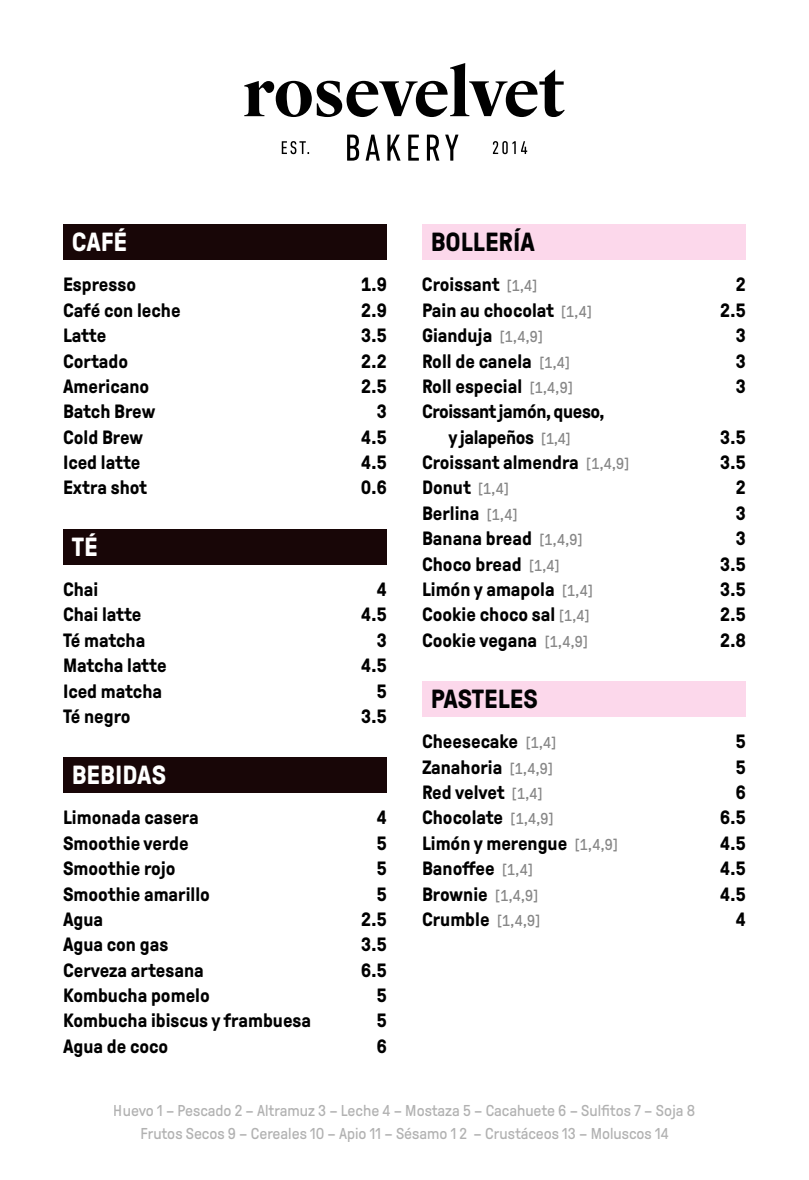
<style>
.page{position:relative;width:809px;height:1180px;background:#fff}
.page>*{position:absolute;margin:0;border:0;box-sizing:border-box;transform-origin:0 0}
.t1{font:700 26.25px "GT Pressura Pro";color:#020203}
.t2{font:700 26.25px "GT Pressura Pro";color:#fff}
.t3{font:700 19.25px "GT Pressura Pro";color:#000}
.t4{font:700 19.25px/25.4px "GT Pressura Pro";letter-spacing:-.02em;color:#000;text-align:center}
.t5{font:15.75px/22.8px "GT Pressura Pro";color:#878787;text-align:center}
.s1{font-weight:400;font-size:15.75px;color:#878787}
</style>
<div class="page">
<svg style="left:347px;top:135px;width:12px;height:26px"></svg>
<svg style="left:365px;top:135px;width:15px;height:26px"></svg>
<svg style="left:387px;top:135px;width:13px;height:26px"></svg>
<svg style="left:408px;top:135px;width:11px;height:26px"></svg>
<svg style="left:427px;top:135px;width:12px;height:26px"></svg>
<svg style="left:445px;top:135px;width:13px;height:26px"></svg>
<svg style="left:282px;top:141px;width:27px;height:13px"></svg>
<svg style="left:493px;top:141px;width:22px;height:13px"></svg>
<svg style="left:521px;top:141px;width:6px;height:13px"></svg>
<svg style="left:244px;top:63px;width:320px;height:54px"></svg>
<div style="left:63px;top:224px;width:324px;height:36px;background:#180607"></div>
<div style="left:422px;top:224px;width:324px;height:36px;background:#fcd8eb"></div>
<div style="left:422px;top:681px;width:324px;height:36px;background:#fcd8eb"></div>
<div style="left:63px;top:528px;width:324px;height:36px;background:#180607"></div>
<div style="left:63px;top:757px;width:324px;height:36px;background:#180607"></div>
<h1 class="t2" style="left:72px;top:228px;width:57px">CAFÉ</h1>
<h1 class="t1" style="left:431px;top:228px;width:106px">BOLLERÍA</h1>
<p class="t3" style="left:63px;top:274px;width:75px">Espresso</p>
<p class="t3" style="left:361px;top:274px;width:28px">1.9</p>
<p class="t3" style="left:63px;top:300px;width:119px">Café con leche</p>
<p class="t3" style="left:361px;top:300px;width:28px">2.9</p>
<p class="t3" style="left:63px;top:325px;width:45px">Latte</p>
<p class="t3" style="left:361px;top:325px;width:28px">3.5</p>
<p class="t3" style="left:63px;top:350px;width:67px">Cortado</p>
<p class="t3" style="left:361px;top:350px;width:28px">2.2</p>
<p class="t3" style="left:63px;top:376px;width:88px">Americano</p>
<p class="t3" style="left:361px;top:376px;width:28px">2.5</p>
<p class="t3" style="left:63px;top:401px;width:94px">Batch Brew</p>
<p class="t3" style="left:376px;top:401px;width:12px">3</p>
<p class="t3" style="left:63px;top:427px;width:82px">Cold Brew</p>
<p class="t3" style="left:361px;top:427px;width:28px">4.5</p>
<p class="t3" style="left:63px;top:452px;width:79px">Iced latte</p>
<p class="t3" style="left:361px;top:452px;width:28px">4.5</p>
<p class="t3" style="left:63px;top:477px;width:86px">Extra shot</p>
<p class="t3" style="left:361px;top:477px;width:28px">0.6</p>
<h1 class="t2" style="left:72px;top:532px;width:27px">TÉ</h1>
<p class="t3" style="left:63px;top:579px;width:37px">Chai</p>
<p class="t3" style="left:376px;top:579px;width:12px">4</p>
<p class="t3" style="left:63px;top:604px;width:80px">Chai latte</p>
<p class="t3" style="left:361px;top:604px;width:28px">4.5</p>
<p class="t3" style="left:63px;top:630px;width:84px">Té matcha</p>
<p class="t3" style="left:376px;top:630px;width:12px">3</p>
<p class="t3" style="left:63px;top:655px;width:105px">Matcha latte</p>
<p class="t3" style="left:361px;top:655px;width:28px">4.5</p>
<p class="t3" style="left:63px;top:680px;width:101px">Iced matcha</p>
<p class="t3" style="left:376px;top:680px;width:12px">5</p>
<p class="t3" style="left:63px;top:706px;width:69px">Té negro</p>
<p class="t3" style="left:361px;top:706px;width:28px">3.5</p>
<h1 class="t2" style="left:72px;top:761px;width:96px">BEBIDAS</h1>
<p class="t3" style="left:63px;top:807px;width:137px">Limonada casera</p>
<p class="t3" style="left:376px;top:807px;width:12px">4</p>
<p class="t3" style="left:63px;top:833px;width:127px">Smoothie verde</p>
<p class="t3" style="left:376px;top:833px;width:12px">5</p>
<p class="t3" style="left:63px;top:858px;width:114px">Smoothie rojo</p>
<p class="t3" style="left:376px;top:858px;width:12px">5</p>
<p class="t3" style="left:63px;top:883px;width:148px">Smoothie amarillo</p>
<p class="t3" style="left:376px;top:883px;width:12px">5</p>
<p class="t3" style="left:63px;top:909px;width:42px">Agua</p>
<p class="t3" style="left:361px;top:909px;width:28px">2.5</p>
<p class="t3" style="left:63px;top:934px;width:107px">Agua con gas</p>
<p class="t3" style="left:361px;top:934px;width:28px">3.5</p>
<p class="t3" style="left:63px;top:959px;width:142px">Cerveza artesana</p>
<p class="t3" style="left:361px;top:959px;width:28px">6.5</p>
<p class="t3" style="left:63px;top:985px;width:148px">Kombucha pomelo</p>
<p class="t3" style="left:376px;top:985px;width:12px">5</p>
<p class="t3" style="left:63px;top:1010px;width:250px">Kombucha ibiscus y frambuesa</p>
<p class="t3" style="left:376px;top:1010px;width:12px">5</p>
<p class="t3" style="left:63px;top:1036px;width:107px">Agua de coco</p>
<p class="t3" style="left:376px;top:1036px;width:12px">6</p>
<p class="t3" style="left:422px;top:274px;width:117px">Croissant <span class="s1">[1,4]</span></p>
<p class="t3" style="left:735px;top:274px;width:12px">2</p>
<p class="t3" style="left:422px;top:300px;width:171px">Pain au chocolat <span class="s1">[1,4]</span></p>
<p class="t3" style="left:719px;top:300px;width:28px">2.5</p>
<p class="t3" style="left:422px;top:325px;width:122px">Gianduja <span class="s1">[1,4,9]</span></p>
<p class="t3" style="left:735px;top:325px;width:12px">3</p>
<p class="t3" style="left:422px;top:350px;width:149px">Roll de canela <span class="s1">[1,4]</span></p>
<p class="t3" style="left:735px;top:350px;width:12px">3</p>
<p class="t3" style="left:422px;top:376px;width:152px">Roll especial <span class="s1">[1,4,9]</span></p>
<p class="t3" style="left:735px;top:376px;width:12px">3</p>
<p class="t4" style="left:422px;top:399px;width:184px">Croissant jamón, queso, y jalapeños <span class="s1">[1,4]</span></p>
<p class="t3" style="left:719px;top:427px;width:28px">3.5</p>
<p class="t3" style="left:422px;top:452px;width:209px">Croissant almendra <span class="s1">[1,4,9]</span></p>
<p class="t3" style="left:719px;top:452px;width:28px">3.5</p>
<p class="t3" style="left:422px;top:477px;width:88px">Donut <span class="s1">[1,4]</span></p>
<p class="t3" style="left:735px;top:477px;width:12px">2</p>
<p class="t3" style="left:422px;top:503px;width:97px">Berlina <span class="s1">[1,4]</span></p>
<p class="t3" style="left:735px;top:503px;width:12px">3</p>
<p class="t3" style="left:422px;top:528px;width:162px">Banana bread <span class="s1">[1,4,9]</span></p>
<p class="t3" style="left:735px;top:528px;width:12px">3</p>
<p class="t3" style="left:422px;top:553px;width:139px">Choco bread <span class="s1">[1,4]</span></p>
<p class="t3" style="left:719px;top:553px;width:28px">3.5</p>
<p class="t3" style="left:422px;top:579px;width:172px">Limón y amapola <span class="s1">[1,4]</span></p>
<p class="t3" style="left:719px;top:579px;width:28px">3.5</p>
<p class="t3" style="left:422px;top:604px;width:169px">Cookie choco sal <span class="s1">[1,4]</span></p>
<p class="t3" style="left:719px;top:604px;width:28px">2.5</p>
<p class="t3" style="left:422px;top:630px;width:167px">Cookie vegana <span class="s1">[1,4,9]</span></p>
<p class="t3" style="left:719px;top:630px;width:28px">2.8</p>
<h1 class="t1" style="left:431px;top:685px;width:109px">PASTELES</h1>
<p class="t3" style="left:422px;top:731px;width:136px">Cheesecake <span class="s1">[1,4]</span></p>
<p class="t3" style="left:735px;top:731px;width:12px">5</p>
<p class="t3" style="left:422px;top:756px;width:132px">Zanahoria <span class="s1">[1,4,9]</span></p>
<p class="t3" style="left:735px;top:756px;width:12px">5</p>
<p class="t3" style="left:422px;top:782px;width:122px">Red velvet <span class="s1">[1,4]</span></p>
<p class="t3" style="left:735px;top:782px;width:12px">6</p>
<p class="t3" style="left:422px;top:807px;width:133px">Chocolate <span class="s1">[1,4,9]</span></p>
<p class="t3" style="left:719px;top:807px;width:28px">6.5</p>
<p class="t3" style="left:422px;top:833px;width:197px">Limón y merengue <span class="s1">[1,4,9]</span></p>
<p class="t3" style="left:719px;top:833px;width:28px">4.5</p>
<p class="t3" style="left:422px;top:858px;width:112px">Banoffee <span class="s1">[1,4]</span></p>
<p class="t3" style="left:719px;top:858px;width:28px">4.5</p>
<p class="t3" style="left:422px;top:883px;width:118px">Brownie <span class="s1">[1,4,9]</span></p>
<p class="t3" style="left:719px;top:883px;width:28px">4.5</p>
<p class="t3" style="left:422px;top:909px;width:120px">Crumble <span class="s1">[1,4,9]</span></p>
<p class="t3" style="left:735px;top:909px;width:12px">4</p>
<p class="t5" style="left:114px;top:1099px;width:583px">Huevo 1 – Pescado 2 – Altramuz 3 – Leche 4 – Mostaza 5 – Cacahuete 6 – Sulfitos 7 – Soja 8<br>Frutos Secos 9 – Cereales 10 – Apio 11 – Sésamo 1 2 – Crustáceos 13 – Moluscos 14</p>
</div>
